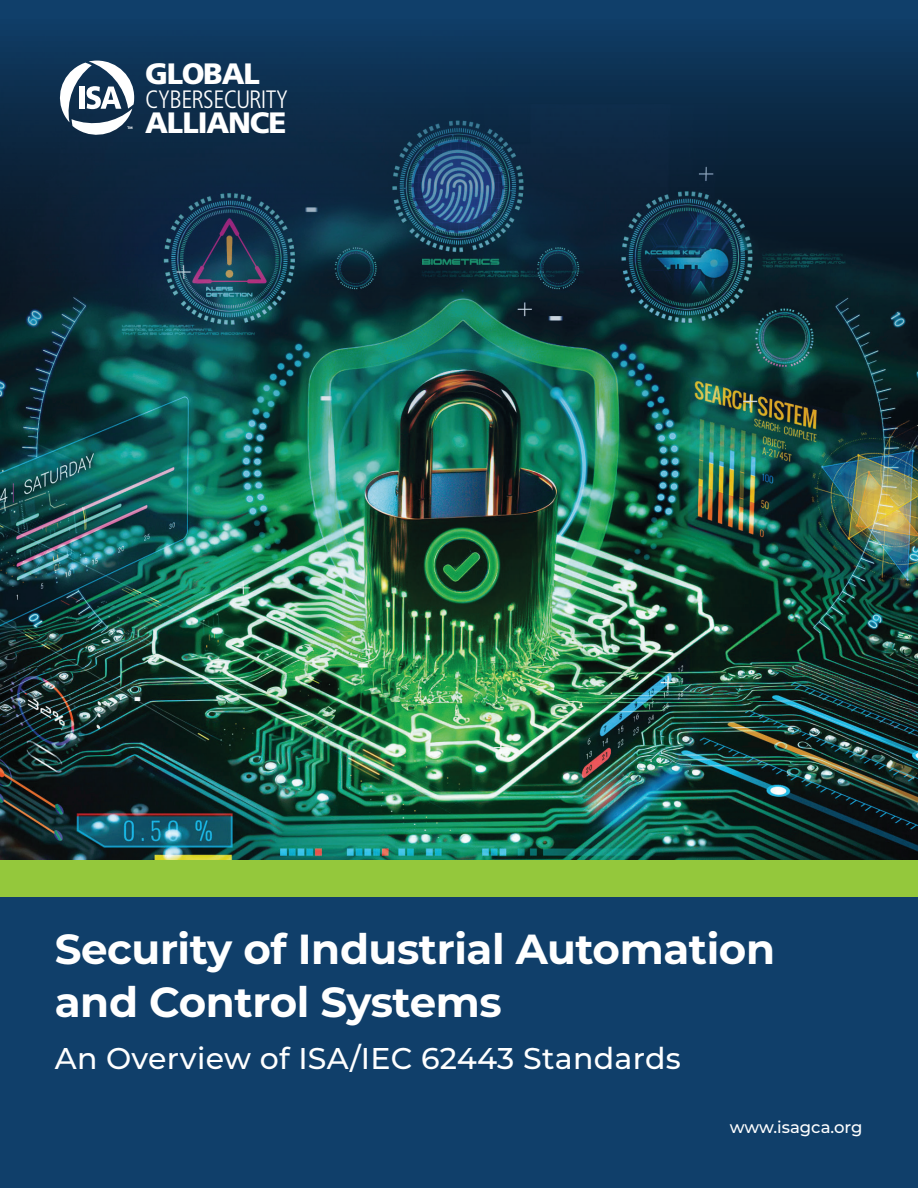
<style>
.page{position:relative;width:918px;height:1188px;background:#fff}
.page>*{position:absolute;margin:0;border:0;box-sizing:border-box;transform-origin:0 0}
.t1{font:700 42px/52.5px "Montserrat";letter-spacing:-.01em;color:#fff}
.t2{font:500 30px "Montserrat";letter-spacing:.01em;color:#fff}
.t3{font:900 29.4px "Frutiger";letter-spacing:-.04em;color:#fff}
.t4{font:300 condensed 25.2px "Frutiger";letter-spacing:-.035em;color:#fff}
.t5{font:500 16.5px "Montserrat";color:#fff}
</style>
<div class="page">
<img style="left:0;top:13px;width:918px;height:847px">
<div style="left:0;top:878px;width:918px;height:310px;background:#103f6a"></div>
<svg style="left:55px;top:61px;width:79px;height:79px"></svg>
<div style="left:0;top:860px;width:918px;height:37px;background:#94c83c"></div>
<p class="t3" style="left:145px;top:56px;width:116px">GLOBAL</p>
<p class="t4" style="left:145px;top:85px;width:145px">CYBERSECURITY</p>
<p class="t3" style="left:145px;top:105px;width:143px">ALLIANCE</p>
<p class="t1" style="left:55px;top:921px;width:722px">Security of Industrial Automation and Control Systems</p>
<p class="t2" style="left:55px;top:1037px;width:628px">An Overview of ISA/IEC 62443 Standards</p>
<p class="t5" style="left:730px;top:1116px;width:134px">www.isagca.org</p>
</div>
